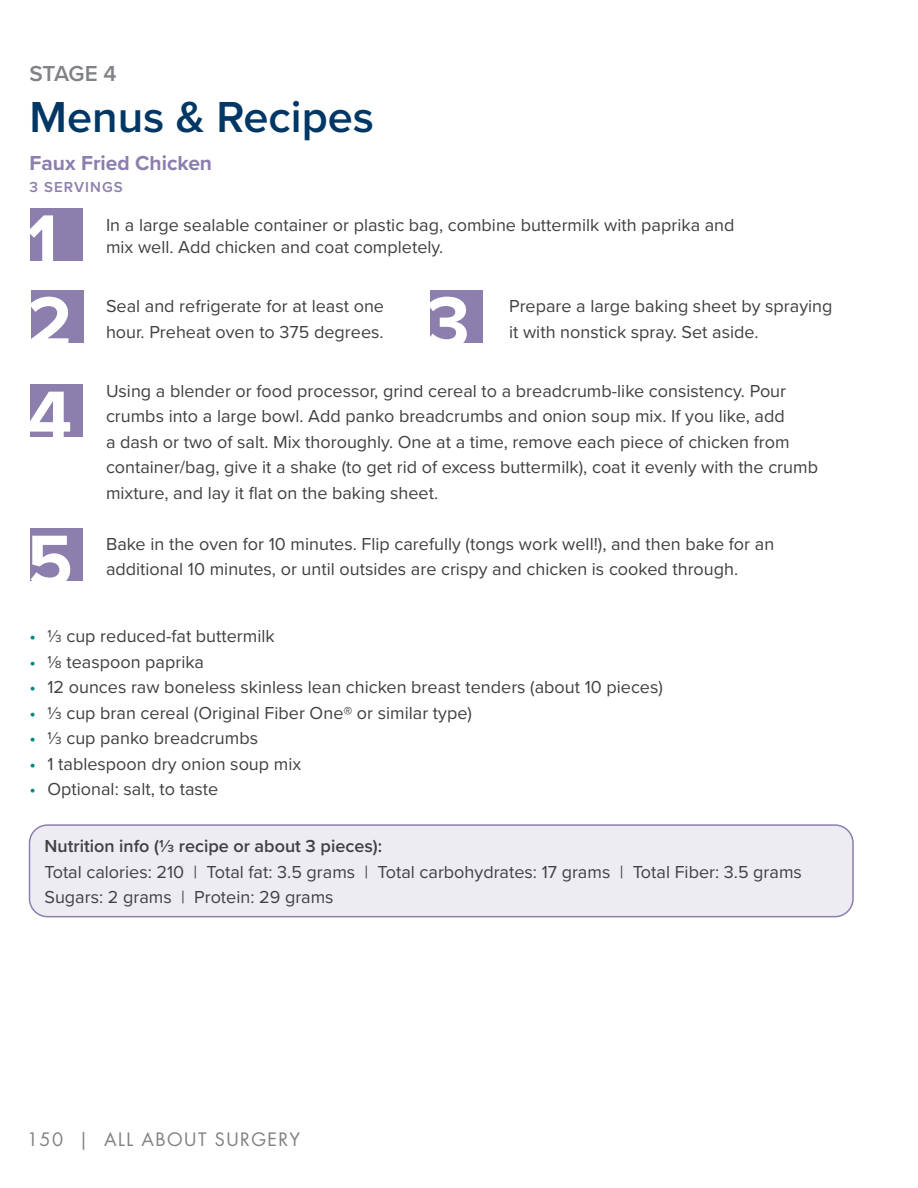
<style>
.page{position:relative;width:918px;height:1188px;background:#fff}
.page>*{position:absolute;margin:0;border:0;box-sizing:border-box;transform-origin:0 0}
.t1{font:700 75.45px/144px "Proxima Nova";color:#fff}
.t2{font:600 45px "Proxima Nova";color:#003764}
.t3{font:600 22.5px "Proxima Nova";letter-spacing:-.02em;color:#808285}
.t4{font:700 21px "Proxima Nova";color:#8c7ead}
.t5{font:18px/25.5px "Proxima Nova";color:#414042}
.t6{font:600 18px "Proxima Nova";color:#414042}
.t7{font:18px "Futura Std";letter-spacing:.08em;color:#808285}
.t8{font:600 15px "Proxima Nova";letter-spacing:.07em;color:#8c7ead}
.s1{color:#00867c}
</style>
<div class="page">
<div style="left:30px;top:825px;width:823px;height:92px;background:#eeecf3;border-radius:18px"></div>
<div style="left:29px;top:824px;width:825px;height:93px;border:2px solid #8c7ead;border-radius:18px"></div>
<div style="left:30px;top:209px;width:52px;height:52px;background:#8c7ead"></div>
<div style="left:30px;top:385px;width:52px;height:52px;background:#8c7ead"></div>
<div style="left:30px;top:529px;width:52px;height:52px;background:#8c7ead"></div>
<div style="left:32px;top:291px;width:52px;height:52px;background:#8c7ead"></div>
<div style="left:430px;top:291px;width:52px;height:52px;background:#8c7ead"></div>
<p class="t3" style="left:30px;top:56px;width:88px">STAGE 4</p>
<h2 class="t2" style="left:30px;top:84px;width:346px">Menus &amp; Recipes</h2>
<p class="t4" style="left:30px;top:147px;width:184px">Faux Fried Chicken</p>
<p class="t8" style="left:30px;top:176px;width:95px">3 SERVINGS</p>
<p class="t5" style="left:106px;top:214px;width:630px;line-height:21.6px">In a large sealable container or plastic bag, combine buttermilk with paprika and mix well. Add chicken and coat completely.</p>
<h1 class="t1" style="left:27px;top:167px;width:33px">1</h1>
<h1 class="t1" style="left:27px;top:249px;width:47px">2</h1>
<h1 class="t1" style="left:426px;top:249px;width:46px">3</h1>
<p class="t5" style="left:106px;top:293px;width:280px">Seal and refrigerate for at least one hour. Preheat oven to 375 degrees.</p>
<p class="t5" style="left:509px;top:293px;width:325px">Prepare a large baking sheet by spraying it with nonstick spray. Set aside.</p>
<h1 class="t1" style="left:27px;top:343px;width:47px">4<br>5</h1>
<p class="t5" style="left:106px;top:377px;width:714px">Using a blender or food processor, grind cereal to a breadcrumb-like consistency. Pour crumbs into a large bowl. Add panko breadcrumbs and onion soup mix. If you like, add<br>a dash or two of salt. Mix thoroughly. One at a time, remove each piece of chicken from container/bag, give it a shake (to get rid of excess buttermilk), coat it evenly with the crumb mixture, and lay it flat on the baking sheet.</p>
<p class="t5" style="left:106px;top:530px;width:670px">Bake in the oven for 10 minutes. Flip carefully (tongs work well!), and then bake for an additional 10 minutes, or until outsides are crispy and chicken is cooked through.</p>
<p class="t5" style="left:30px;top:623px;width:247px"><span class="s1">•</span> 1/3 cup reduced-fat buttermilk</p>
<p class="t5" style="left:30px;top:648px;width:176px"><span class="s1">•</span> 1/8 teaspoon paprika</p>
<p class="t5" style="left:30px;top:674px;width:635px"><span class="s1">•</span> 12 ounces raw boneless skinless lean chicken breast tenders (about 10 pieces)</p>
<p class="t5" style="left:30px;top:699px;width:444px"><span class="s1">•</span> 1/3 cup bran cereal (Original Fiber One® or similar type)</p>
<p class="t5" style="left:30px;top:725px;width:230px"><span class="s1">•</span> 1/3 cup panko breadcrumbs</p>
<p class="t5" style="left:30px;top:750px;width:273px"><span class="s1">•</span> 1 tablespoon dry onion soup mix</p>
<p class="t5" style="left:30px;top:776px;width:190px"><span class="s1">•</span> Optional: salt, to taste</p>
<p class="t6" style="left:45px;top:833px;width:339px">Nutrition info (1/3 recipe or about 3 pieces):</p>
<p class="t5" style="left:45px;top:858px;width:759px">Total calories: 210 | Total fat: 3.5 grams | Total carbohydrates: 17 grams | Total Fiber: 3.5 grams<br>Sugars: 2 grams | Protein: 29 grams</p>
<p class="t7" style="left:27px;top:1128px;width:275px">150 | ALL ABOUT SURGERY</p>
</div>
